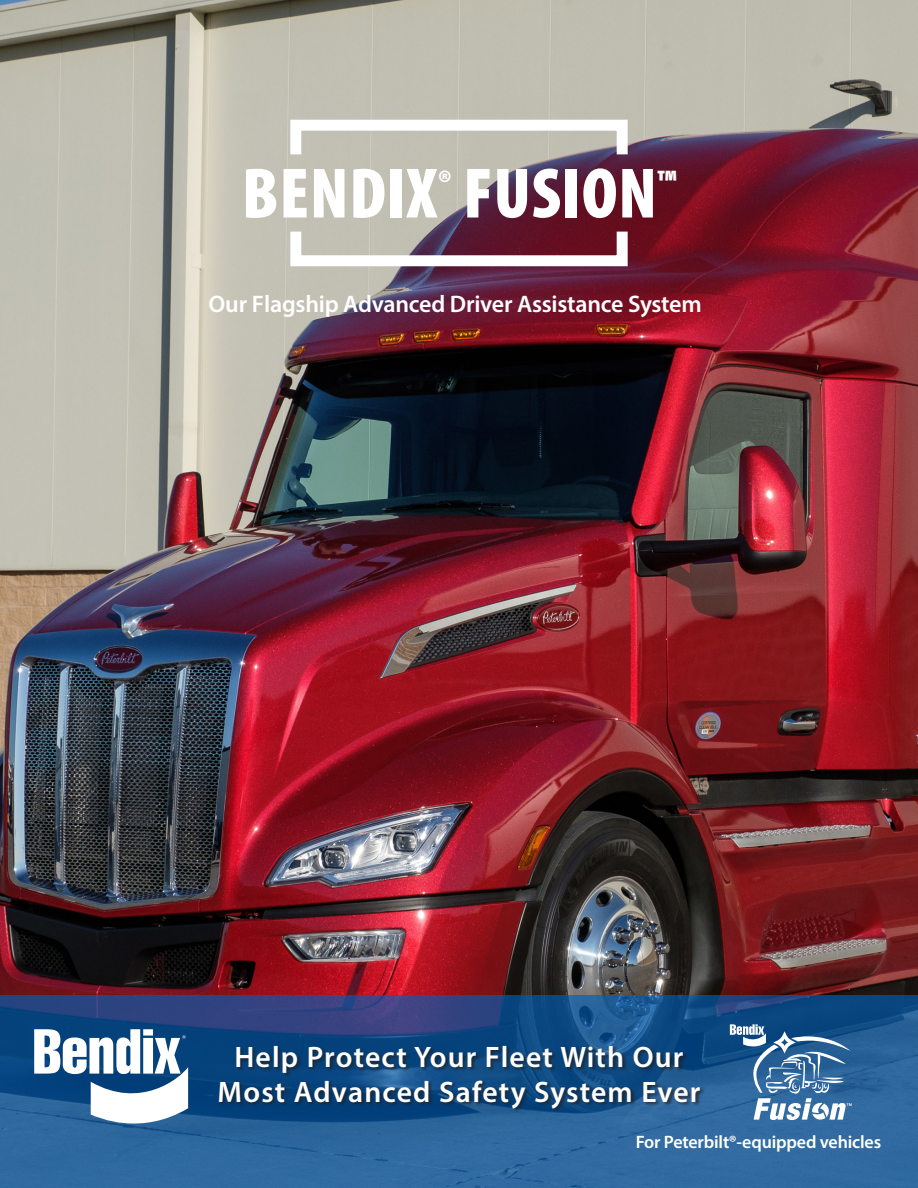
<style>
.page{position:relative;width:918px;height:1188px;background:#fff}
.page>*{position:absolute;margin:0;border:0;box-sizing:border-box;transform-origin:0 0}
.t1{font:900 condensed 72px "Myriad Pro";letter-spacing:.01em;color:#fff}
.t2{font:600 29.7px/34.7px "Myriad Pro";letter-spacing:.04em;color:#fff;text-align:center}
.t3{font:600 24px "Myriad Pro";letter-spacing:-.01em;color:#fff}
.t4{font:600 18px "Myriad Pro";letter-spacing:-.01em;color:#fff}
</style>
<div class="page">
<img style="left:0;top:0;width:918px;height:995px">
<div style="left:290px;top:120px;width:338px;height:40px;border:11px solid #fff"></div>
<div style="left:290px;top:226px;width:338px;height:40px;border:11px solid #fff"></div>
<svg style="left:0;top:995px;width:918px;height:193px;fill:#2e679d"></svg>
<svg style="left:730px;top:1024px;width:122px;height:97px"></svg>
<div style="left:219px;top:1045px;width:486px;height:68px;background:#231f20;opacity:.75"></div>
<svg style="left:34px;top:1029px;width:154px;height:95px"></svg>
<p class="t1" style="left:242px;top:147px;width:436px">BENDIX<sup>®</sup> FUSION<sup>™</sup></p>
<p class="t3" style="left:208px;top:289px;width:495px">Our Flagship Advanced Driver Assistance System</p>
<p class="t2" style="left:217px;top:1039px;width:485px">Help Protect Your Fleet With Our<br>Most Advanced Safety System Ever</p>
<p class="t4" style="left:636px;top:1130px;width:247px">For Peterbilt®-equipped vehicles</p>
</div>
